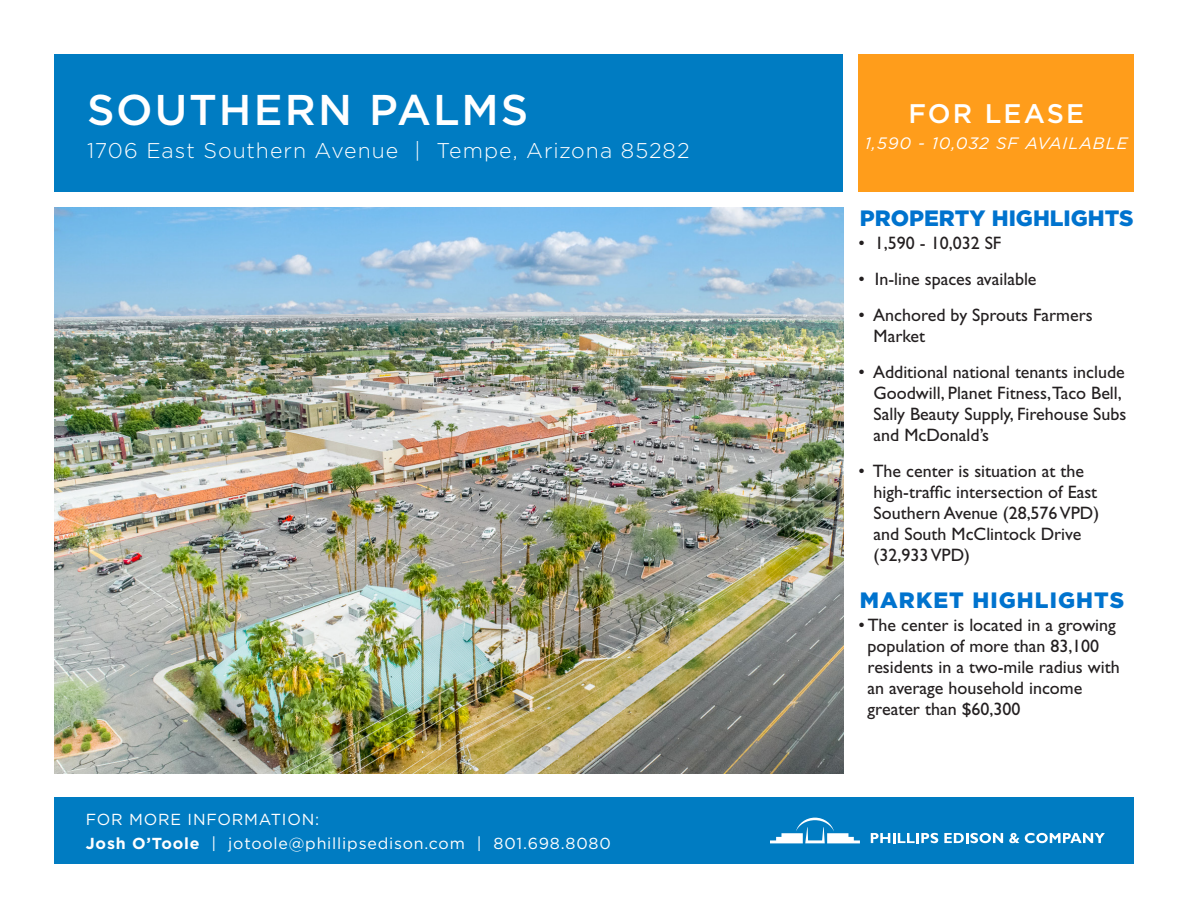
<style>
.page{position:relative;width:1188px;height:918px;background:#fff}
.page>*{position:absolute;margin:0;border:0;box-sizing:border-box;transform-origin:0 0}
.t1{font:500 43.05px "Gotham";letter-spacing:.045em;color:#fff}
.t2{font:500 26.85px "Gotham";letter-spacing:.08em;color:#fff}
.t3{font:900 22.2px "Gotham";color:#0073ce}
.t4{font:900 22.2px "Gotham";letter-spacing:.05em;color:#0073ce}
.t5{font:300 21.3px "Gotham";letter-spacing:.045em;color:#fff}
.t6{font:18px/21px "Gill Sans Std";color:#231f20}
.t7{font:italic 16.5px "Gotham";letter-spacing:.06em;color:#fff}
.t8{font:15.9px "Gotham";letter-spacing:.05em;color:#fff}
.s1{font-weight:700}
</style>
<div class="page">
<div style="left:54px;top:54px;width:789px;height:137px;background:#007cc2"></div>
<div style="left:859px;top:54px;width:275px;height:137px;background:#ff9d1b"></div>
<div style="left:55px;top:797px;width:1079px;height:67px;background:#007cc2"></div>
<svg style="left:770px;top:818px;width:90px;height:25px"></svg>
<svg style="left:871px;top:833px;width:67px;height:10px"></svg>
<svg style="left:944px;top:833px;width:59px;height:10px"></svg>
<svg style="left:1009px;top:833px;width:10px;height:10px"></svg>
<svg style="left:1025px;top:833px;width:80px;height:10px"></svg>
<img style="left:54px;top:207px;width:790px;height:566px">
<p class="t1" style="left:87px;top:85px;width:443px">SOUTHERN PALMS</p>
<p class="t5" style="left:87px;top:139px;width:604px">1706 East Southern Avenue | Tempe, Arizona 85282</p>
<p class="t8" style="left:86px;top:811px;width:235px">FOR MORE INFORMATION:</p>
<p class="t8" style="left:86px;top:835px;width:526px"><span class="s1">Josh O’Toole</span> | jotoole@phillipsedison.com | 801.698.8080</p>
<p class="t2" style="left:908px;top:98px;width:177px">FOR LEASE</p>
<p class="t7" style="left:865px;top:134px;width:264px">1,590 - 10,032 SF AVAILABLE</p>
<p class="t3" style="left:860px;top:205px;width:275px">PROPERTY HIGHLIGHTS</p>
<p class="t6" style="left:859px;top:232px;width:144px">• 1,590 - 10,032 SF</p>
<p class="t6" style="left:859px;top:268px;width:180px">• In-line spaces available</p>
<p class="t6" style="left:874px;top:304px;width:221px;text-indent:-15px">• Anchored by Sprouts Farmers<br>Market</p>
<p class="t6" style="left:874px;top:361px;width:254px;text-indent:-15px">• Additional national tenants include<br>Goodwill, Planet Fitness,Taco Bell,<br>Sally Beauty Supply, Firehouse Subs and McDonald’s</p>
<p class="t6" style="left:874px;top:460px;width:227px;text-indent:-15px">• The center is situation at the high-traffic intersection of East<br>Southern Avenue (28,576 VPD) and South McClintock Drive (32,933 VPD)</p>
<p class="t4" style="left:860px;top:587px;width:266px">MARKET HIGHLIGHTS</p>
<p class="t6" style="left:868px;top:614px;width:254px;text-indent:-9px">• The center is located in a growing population of more than 83,100 residents in a two-mile radius with an average household income greater than $60,300</p>
</div>
